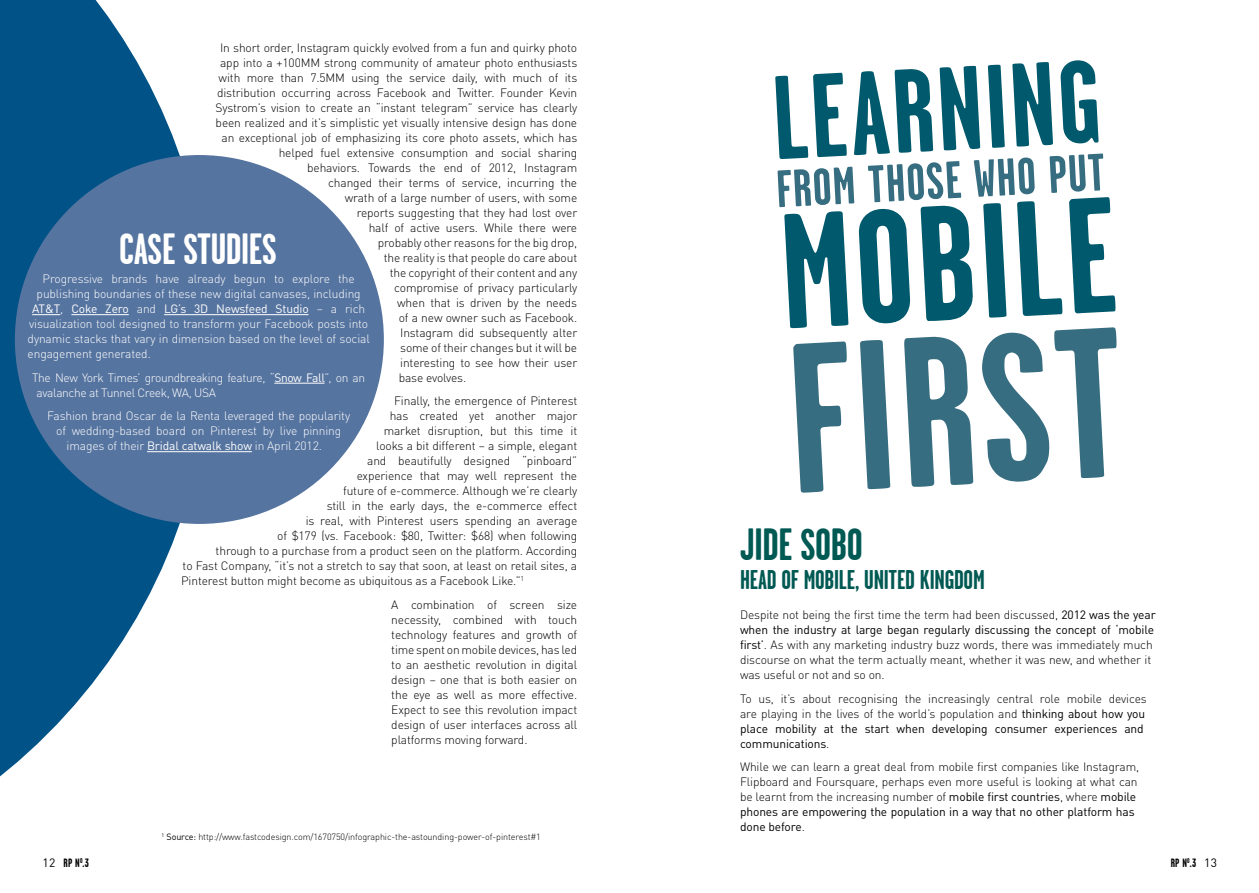
<style>
.page{position:relative;width:1259px;height:893px;background:#fff}
.page>*{position:absolute;margin:0;border:0;box-sizing:border-box;transform-origin:0 0}
.t1{font:700 213px "Garage Gothic";color:#366d80}
.t2{font:700 163.5px "Garage Gothic";color:#00596c}
.t3{font:700 118.65px "Garage Gothic";color:#00596c}
.t4{font:700 52.5px "Garage Gothic";color:#366d80}
.t5{font:700 45px "Garage Gothic";letter-spacing:-.01em;color:#005953}
.t6{font:700 43.5px "Garage Gothic";color:#fff}
.t7{font:700 27px "Garage Gothic";letter-spacing:-.01em;color:#005953}
.t8{font:300 12px/15px "DIN Pro";letter-spacing:-.01em;color:#000}
.t9{font:300 12px "DIN Pro";letter-spacing:-.01em;color:#fff}
.t10{font:300 12px/15px "DIN Pro";letter-spacing:-.03em;color:#fff}
.t11{font:12px "DIN Pro";letter-spacing:-.01em;color:#fff}
.t12{font:700 12px "Garage Gothic";color:#000}
.t13{font:300 9px "DIN Pro";letter-spacing:-.01em;color:#000}
.s1{font-weight:300}
.s2{font-weight:400}
.s3{font-family:"DIN Pro";font-weight:400}
</style>
<div class="page">
<svg style="left:0;top:0;width:186px;height:777px;fill:#005287"></svg>
<div style="left:15px;top:155px;width:369px;height:369px;background:#5674a0;border-radius:50%"></div>
<svg style="left:32px;top:314px;width:28px;height:1px"></svg>
<hr style="left:71px;top:314px;width:58px;height:1px;background:#fff">
<hr style="left:164px;top:314px;width:144px;height:1px;background:#fff">
<hr style="left:274px;top:383px;width:50px;height:1px;background:#fff">
<hr style="left:147px;top:451px;width:105px;height:1px;background:#fff">
<p class="t8" style="left:220px;top:39px;width:358px">In short order, Instagram quickly evolved from a fun and quirky photo</p>
<p class="t8" style="left:220px;top:54px;width:359px">app into a +100MM strong community of amateur photo enthusiasts</p>
<p class="t8" style="left:219px;top:69px;width:360px">with more than 7.5MM using the service daily, with much of its</p>
<p class="t8" style="left:217px;top:84px;width:361px">distribution occurring across Facebook and Twitter. Founder Kevin</p>
<p class="t8" style="left:216px;top:99px;width:363px">Systrom’s vision to create an “instant telegram” service has clearly</p>
<p class="t8" style="left:216px;top:114px;width:363px">been realized and it’s simplistic yet visually intensive design has done</p>
<p class="t8" style="left:222px;top:129px;width:357px">an exceptional job of emphasizing its core photo assets, which has</p>
<p class="t8" style="left:279px;top:144px;width:300px">helped fuel extensive consumption and social sharing</p>
<p class="t8" style="left:307px;top:159px;width:272px">behaviors. Towards the end of 2012, Instagram</p>
<p class="t8" style="left:328px;top:174px;width:250px">changed their terms of service, incurring the</p>
<p class="t8" style="left:345px;top:189px;width:234px">wrath of a large number of users, with some</p>
<p class="t8" style="left:357px;top:204px;width:222px">reports suggesting that they had lost over</p>
<p class="t8" style="left:369px;top:219px;width:210px">half of active users. While there were</p>
<p class="t8" style="left:378px;top:234px;width:201px">probably other reasons for the big drop,</p>
<p class="t8" style="left:384px;top:249px;width:195px">the reality is that people do care about</p>
<p class="t8" style="left:390px;top:264px;width:189px">the copyright of their content and any</p>
<p class="t8" style="left:394px;top:279px;width:184px">compromise of privacy particularly</p>
<p class="t8" style="left:397px;top:294px;width:181px">when that is driven by the needs</p>
<p class="t8" style="left:399px;top:309px;width:180px">of a new owner such as Facebook.</p>
<p class="t8" style="left:400px;top:324px;width:179px">Instagram did subsequently alter</p>
<p class="t8" style="left:400px;top:339px;width:179px">some of their changes but it will be</p>
<p class="t8" style="left:400px;top:354px;width:179px">interesting to see how their user</p>
<p class="t8" style="left:399px;top:369px;width:69px">base evolves.</p>
<p class="t8" style="left:394px;top:392px;width:184px">Finally, the emergence of Pinterest</p>
<p class="t8" style="left:390px;top:407px;width:189px">has created yet another major</p>
<p class="t8" style="left:384px;top:422px;width:195px">market disruption, but this time it</p>
<p class="t8" style="left:376px;top:437px;width:203px">looks a bit different – a simple, elegant</p>
<p class="t8" style="left:367px;top:452px;width:211px">and beautifully designed “pinboard”</p>
<p class="t8" style="left:357px;top:467px;width:222px">experience that may well represent the</p>
<p class="t8" style="left:343px;top:482px;width:236px">future of e-commerce. Although we’re clearly</p>
<p class="t8" style="left:327px;top:497px;width:252px">still in the early days, the e-commerce effect</p>
<p class="t8" style="left:306px;top:512px;width:273px">is real, with Pinterest users spending an average</p>
<p class="t8" style="left:277px;top:527px;width:302px">of $179 (vs. Facebook: $80, Twitter: $68) when following</p>
<p class="t8" style="left:216px;top:542px;width:363px">through to a purchase from a product seen on the platform. According</p>
<p class="t8" style="left:183px;top:557px;width:396px">to Fast Company, “it’s not a stretch to say that soon, at least on retail sites, a</p>
<p class="t8" style="left:181px;top:572px;width:344px">Pinterest button might become as ubiquitous as a Facebook Like.”<sup>1</sup></p>
<p class="t8" style="left:391px;top:596px;width:187px;text-align:justify">A combination of screen size necessity, combined with touch technology features and growth of time spent on mobile devices, has led to an aesthetic revolution in digital design – one that is both easier on the eye as well as more effective.<br>Expect to see this revolution impact design of user interfaces across all platforms moving forward.</p>
<h3 class="t6" style="left:119px;top:225px;width:159px">CASE STUDIES</h3>
<p class="t9" style="left:43px;top:269px;width:314px">Progressive brands have already begun to explore the</p>
<p class="t9" style="left:37px;top:284px;width:326px">publishing boundaries of these new digital canvases, including</p>
<p class="t11" style="left:32px;top:299px;width:335px">AT&amp;T<span class="s1">,</span> Coke Zero <span class="s1">and</span> LG’s 3D Newsfeed Studio <span class="s1">– a rich</span></p>
<p class="t9" style="left:29px;top:314px;width:341px">visualization tool designed to transform your Facebook posts into</p>
<p class="t9" style="left:28px;top:329px;width:344px">dynamic stacks that vary in dimension based on the level of social</p>
<p class="t9" style="left:28px;top:344px;width:125px">engagement generated.</p>
<p class="t10" style="left:37px;top:369px;width:330px;text-indent:-4px">The New York Times’ groundbreaking feature, “<span class="s2">Snow Fall</span>”, on an avalanche at Tunnel Creek, WA, USA</p>
<p class="t9" style="left:47px;top:406px;width:305px">Fashion brand Oscar de la Renta leveraged the popularity</p>
<p class="t9" style="left:56px;top:421px;width:287px">of wedding-based board on Pinterest by live pinning</p>
<p class="t9" style="left:67px;top:436px;width:257px">images of their <span class="s2">Bridal catwalk show</span> in April 2012.</p>
<p class="t13" style="left:162px;top:830px;width:381px"><sup>1</sup> <span class="s2">Source:</span> http://www.fastcodesign.com/1670750/infographic-the-astounding-power-of-pinterest#1</p>
<h3 class="t3" style="left:769px;top:55px;width:330px;rotate:-3deg">LEARN ING</h3>
<h3 class="t4" style="left:775px;top:161px;width:330px;rotate:-3deg">FRO M THOS E WHOPUT</h3>
<h2 class="t2" style="left:776px;top:185px;width:337px;rotate:-3deg">MOBILE</h2>
<h1 class="t1" style="left:782px;top:306px;width:336px;rotate:-3deg">FIRS T</h1>
<h3 class="t5" style="left:740px;top:520px;width:121px">JIDE SOBO</h3>
<h3 class="t7" style="left:740px;top:566px;width:244px">HEAD OF MOBILE, UNITED KINGDOM</h3>
<p class="t8" style="left:740px;top:606px;width:417px">Despite not being the first time the term had been discussed, <span class="s2">2012 was the year when the industry at large began regularly discussing the concept of ‘mobile first’</span>. As with any marketing industry buzz words, there was immediately much discourse on what the term actually meant, whether it was new, and whether it was useful or not and so on.</p>
<p class="t8" style="left:740px;top:690px;width:408px">To us, it’s about recognising the increasingly central role mobile devices are playing in the lives of the world’s population and <span class="s2">thinking about how you place mobility at the start when developing consumer experiences and communications</span>.</p>
<p class="t8" style="left:740px;top:758px;width:400px">While we can learn a great deal from mobile first companies like Instagram, Flipboard and Foursquare, perhaps even more useful is looking at what can be learnt from the increasing number of <span class="s2">mobile first countries</span>, where <span class="s2">mobile phones are empowering the population in a way that no other platform has done before</span>.</p>
<p class="t12" style="left:43px;top:856px;width:48px"><span class="s3">12</span> RP N<sup>O</sup>.3</p>
<p class="t12" style="left:1170px;top:856px;width:48px">RP N<sup>O</sup>.3 <span class="s3">13</span></p>
</div>
